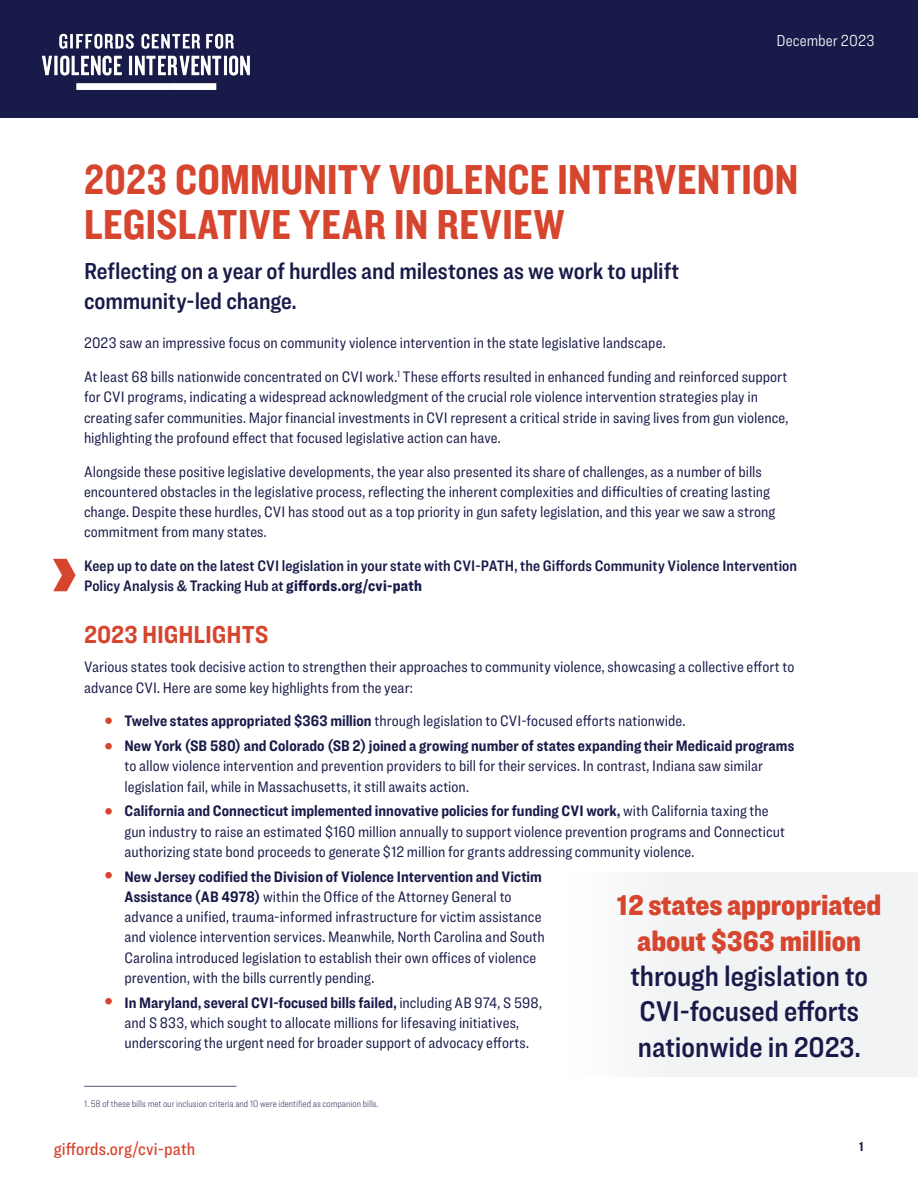
<style>
.page{position:relative;width:918px;height:1188px;background:#fff}
.page>*{position:absolute;margin:0;border:0;box-sizing:border-box;transform-origin:0 0}
.t1{font:43.5px/45px "Knockout 50 Welterweight";letter-spacing:.01em;color:#d6452e}
.t2{font:29.55px/35.4px "Ringside Condensed Semi";color:#181b49;text-align:center}
.t3{font:700 25.5px "Ringside Condensed";letter-spacing:-.005em;color:#d6452e}
.t4{font:24px "Ringside Condensed Semi";letter-spacing:-.005em;color:#181b49}
.t5{font:500 18px "Ringside Condensed";letter-spacing:.01em;color:#d6452e}
.t6{font:300 16.5px "Ringside Condensed";letter-spacing:.005em;color:#fff}
.t7{font:15.75px/20.2px "Ringside Condensed";color:#181b49}
.t8{font:15.75px/20.2px "Ringside Condensed Semi";color:#181b49}
.t9{font:700 13.5px "Ringside Condensed";color:#181b49}
.t10{font:100 9.75px "Ringside Condensed";color:#181b49}
.s1{font-family:"Ringside Condensed";font-weight:900}
.s2{font-weight:700}
.s3{font-family:"Ringside Condensed";font-weight:900;color:#d6452e}
</style>
<div class="page">
<div style="left:0;top:0;width:918px;height:118px;background:#181b49"></div>
<img style="left:42px;top:33px;width:208px;height:57px">
<div style="left:105px;top:717px;width:7px;height:8px;background:#d5442f;border-radius:50%"></div>
<div style="left:104px;top:717px;width:9px;height:8px;border:1px solid #fff;border-radius:50%"></div>
<div style="left:105px;top:808px;width:7px;height:7px;background:#d5442f;border-radius:50%"></div>
<div style="left:104px;top:807px;width:9px;height:8px;border:1px solid #fff;border-radius:50%"></div>
<div style="left:105px;top:871px;width:7px;height:8px;background:#d5442f;border-radius:50%"></div>
<div style="left:104px;top:871px;width:9px;height:8px;border:1px solid #fff;border-radius:50%"></div>
<div style="left:105px;top:997px;width:7px;height:8px;background:#d5442f;border-radius:50%"></div>
<div style="left:104px;top:997px;width:9px;height:8px;border:1px solid #fff;border-radius:50%"></div>
<div style="left:105px;top:742px;width:7px;height:8px;background:#d5442f;border-radius:50%"></div>
<div style="left:104px;top:742px;width:9px;height:8px;border:1px solid #fff;border-radius:50%"></div>
<div style="left:564px;top:873px;width:354px;height:204px;background:#f2f3f4"></div>
<svg style="left:53px;top:559px;width:23px;height:32px"></svg>
<hr style="left:84px;top:1086px;width:152px;height:1px;background:#181b49">
<p class="t6" style="left:777px;top:29px;width:99px">December 2023</p>
<p class="t1" style="left:84px;top:156px;width:716px">2023 COMMUNITY VIOLENCE INTERVENTION<br>LEGISLATIVE YEAR IN REVIEW</p>
<p class="t4" style="left:84px;top:255px;width:597px">Reflecting on a year of hurdles and milestones as we work to uplift</p>
<p class="t4" style="left:84px;top:285px;width:214px">community-led change.</p>
<p class="t7" style="left:84px;top:333px;width:583px">2023 saw an impressive focus on community violence intervention in the state legislative landscape.</p>
<p class="t7" style="left:84px;top:366px;width:706px">At least 68 bills nationwide concentrated on CVI work.<sup>1</sup> These efforts resulted in enhanced funding and reinforced support for CVI programs, indicating a widespread acknowledgment of the crucial role violence intervention strategies play in creating safer communities. Major financial investments in CVI represent a critical stride in saving lives from gun violence, highlighting the profound effect that focused legislative action can have.</p>
<p class="t7" style="left:84px;top:461px;width:693px">Alongside these positive legislative developments, the year also presented its share of challenges, as a number of bills encountered obstacles in the legislative process, reflecting the inherent complexities and difficulties of creating lasting change. Despite these hurdles, CVI has stood out as a top priority in gun safety legislation, and this year we saw a strong commitment from many states.</p>
<p class="t8" style="left:84px;top:555px;width:715px">Keep up to date on the latest CVI legislation in your state with CVI-PATH, the Giffords Community Violence Intervention<br>Policy Analysis &amp; Tracking Hub at <span class="s1">giffords.org/cvi-path</span></p>
<p class="t3" style="left:84px;top:616px;width:186px">2023 HIGHLIGHTS</p>
<p class="t7" style="left:84px;top:657px;width:712px">Various states took decisive action to strengthen their approaches to community violence, showcasing a collective effort to advance CVI. Here are some key highlights from the year:</p>
<p class="t7" style="left:124px;top:711px;width:562px"><span class="s2">Twelve states appropriated $363 million</span> through legislation to CVI-focused efforts nationwide.</p>
<p class="t7" style="left:124px;top:735px;width:671px"><span class="s2">New York (SB 580) and Colorado (SB 2) joined a growing number of states expanding their Medicaid programs </span>to allow violence intervention and prevention providers to bill for their services. In contrast, Indiana saw similar legislation fail, while in Massachusetts, it still awaits action.</p>
<p class="t7" style="left:124px;top:801px;width:662px"><span class="s2">California and Connecticut implemented innovative policies for funding CVI work,</span> with California taxing the gun industry to raise an estimated $160 million annually to support violence prevention programs and Connecticut authorizing state bond proceeds to generate $12 million for grants addressing community violence.</p>
<p class="t7" style="left:124px;top:866px;width:422px"><span class="s2">New Jersey codified the Division of Violence Intervention and Victim Assistance (AB 4978)</span> within the Office of the Attorney General to advance a unified, trauma-informed infrastructure for victim assistance and violence intervention services. Meanwhile, North Carolina and South Carolina introduced legislation to establish their own offices of violence prevention, with the bills currently pending.</p>
<p class="t7" style="left:124px;top:992px;width:419px"><span class="s2">In Maryland, several CVI-focused bills failed,</span> including AB 974, S 598, and S 833, which sought to allocate millions for lifesaving initiatives, underscoring the urgent need for broader support of advocacy efforts.</p>
<p class="t2" style="left:617px;top:887px;width:266px"><span class="s3">12 states appropriated about $363 million </span>through legislation to<br>CVI-focused efforts nationwide in 2023.</p>
<p class="t10" style="left:84px;top:1098px;width:296px">1. 58 of these bills met our inclusion criteria and 10 were identified as companion bills.</p>
<p class="t5" style="left:54px;top:1136px;width:143px">giffords.org/cvi-path</p>
<p class="t9" style="left:859px;top:1137px;width:6px">1</p>
</div>
